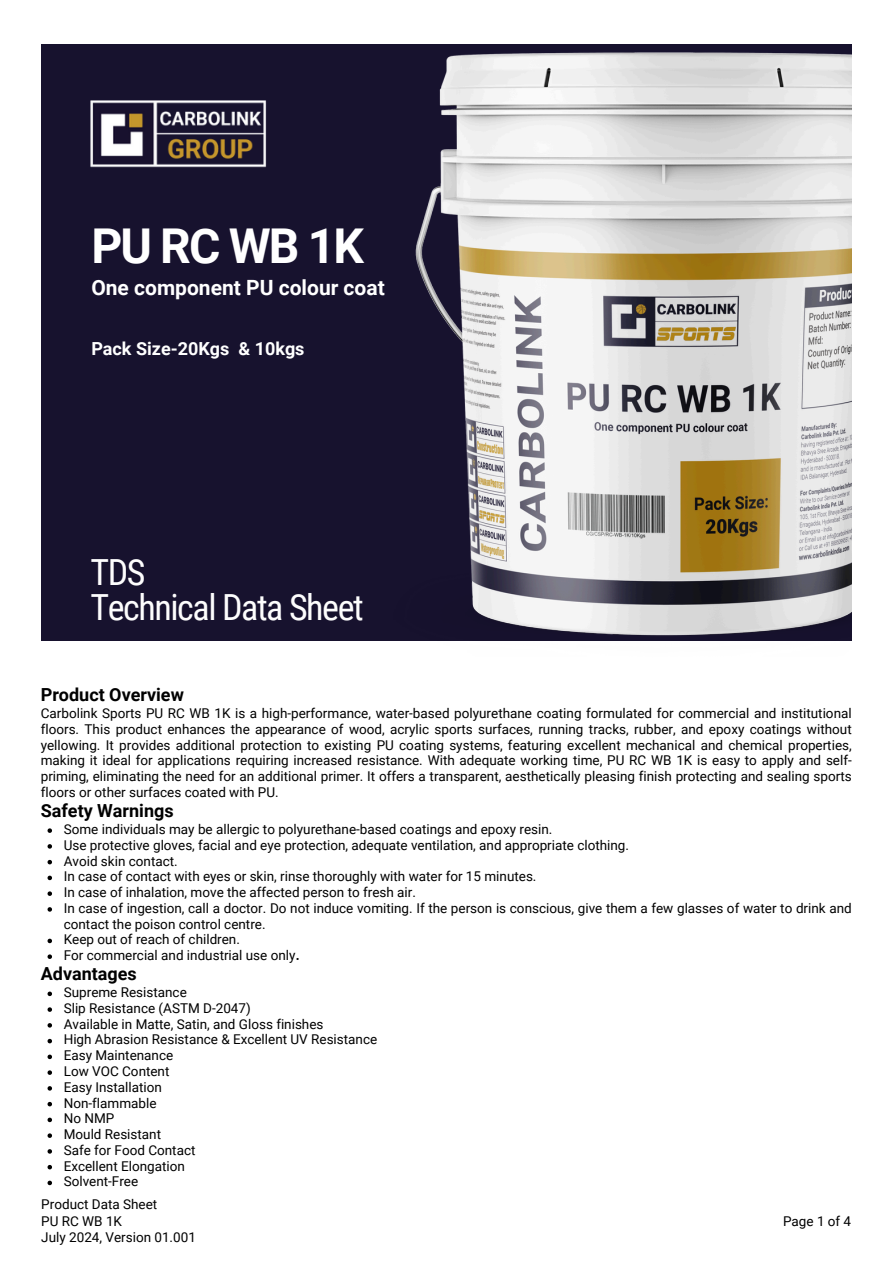
<style>
.page{position:relative;width:894px;height:1264px;background:#fff}
.page>*{position:absolute;margin:0;border:0;box-sizing:border-box;transform-origin:0 0}
.t1{font:700 48px "Roboto";letter-spacing:-.04em;color:#fff}
.t2{font:36px/34.8px "Roboto Condensed";letter-spacing:-.04em;color:#fdfdfd}
.t3{font:700 21px "Roboto";color:#fff}
.t4{font:700 18px "Roboto";color:#000}
.t5{font:700 18px "Roboto";color:#fff}
.t6{font:13.5px/15.8px "Roboto";color:#000;text-align:justify}
.s1{font-weight:700}
</style>
<div class="page">
<div style="left:41px;top:44px;width:810px;height:596px;background:#17122e"></div>
<img style="left:90px;top:100px;width:177px;height:68px">
<img style="left:324px;top:52px;width:527px;height:589px">
<svg style="left:47px;top:828px;width:5px;height:4px"></svg>
<svg style="left:47px;top:844px;width:5px;height:4px"></svg>
<svg style="left:47px;top:859px;width:5px;height:5px"></svg>
<svg style="left:47px;top:875px;width:5px;height:5px"></svg>
<svg style="left:47px;top:891px;width:5px;height:4px"></svg>
<svg style="left:47px;top:907px;width:5px;height:4px"></svg>
<svg style="left:47px;top:938px;width:5px;height:5px"></svg>
<svg style="left:47px;top:954px;width:5px;height:4px"></svg>
<svg style="left:47px;top:991px;width:5px;height:5px"></svg>
<svg style="left:47px;top:1007px;width:5px;height:4px"></svg>
<svg style="left:47px;top:1023px;width:5px;height:4px"></svg>
<svg style="left:47px;top:1038px;width:5px;height:5px"></svg>
<svg style="left:47px;top:1054px;width:5px;height:5px"></svg>
<svg style="left:47px;top:1070px;width:5px;height:4px"></svg>
<svg style="left:47px;top:1086px;width:5px;height:4px"></svg>
<svg style="left:47px;top:1101px;width:5px;height:5px"></svg>
<svg style="left:47px;top:1117px;width:5px;height:5px"></svg>
<svg style="left:47px;top:1133px;width:5px;height:4px"></svg>
<svg style="left:47px;top:1149px;width:5px;height:4px"></svg>
<svg style="left:47px;top:1164px;width:5px;height:5px"></svg>
<svg style="left:47px;top:1180px;width:5px;height:5px"></svg>
<p class="t1" style="left:91px;top:218px;width:274px">PU RC WB 1K</p>
<h1 class="t3" style="left:91px;top:275px;width:295px">One component PU colour coat</h1>
<h3 class="t5" style="left:91px;top:338px;width:215px">Pack Size-20Kgs &amp; 10kgs</h3>
<p class="t2" style="left:90px;top:555px;width:275px">TDS<br>Technical Data Sheet</p>
<h4 class="t4" style="left:41px;top:684px;width:145px">Product Overview</h4>
<h2 class="t6" style="left:41px;top:705px;width:812px">Carbolink Sports PU RC WB 1K is a high-performance, water-based polyurethane coating formulated for commercial and institutional floors. This product enhances the appearance of wood, acrylic sports surfaces, running tracks, rubber, and epoxy coatings without yellowing. It provides additional protection to existing PU coating systems, featuring excellent mechanical and chemical properties, making it ideal for applications requiring increased resistance. With adequate working time, PU RC WB 1K is easy to apply and self&shy;priming, eliminating the need for an additional primer. It offers a transparent, aesthetically pleasing finish protecting and sealing sports floors or other surfaces coated with PU.</h2>
<p class="t4" style="left:41px;top:800px;width:134px">Safety Warnings</p>
<p class="t6" style="left:64px;top:821px;width:490px">Some individuals may be allergic to polyurethane-based coatings and epoxy resin.</p>
<p class="t6" style="left:64px;top:837px;width:566px">Use protective gloves, facial and eye protection, adequate ventilation, and appropriate clothing.</p>
<p class="t6" style="left:64px;top:853px;width:115px">Avoid skin contact.</p>
<p class="t6" style="left:64px;top:868px;width:474px">In case of contact with eyes or skin, rinse thoroughly with water for 15 minutes.</p>
<p class="t6" style="left:64px;top:884px;width:353px">In case of inhalation, move the affected person to fresh air.</p>
<p class="t6" style="left:64px;top:900px;width:789px">In case of ingestion, call a doctor. Do not induce vomiting. If the person is conscious, give them a few glasses of water to drink and contact the poison control centre.</p>
<p class="t6" style="left:64px;top:931px;width:178px">Keep out of reach of children.</p>
<p class="t6" style="left:64px;top:947px;width:237px">For commercial and industrial use only<span class="s1">.</span></p>
<p class="t4" style="left:41px;top:963px;width:97px">Advantages</p>
<p class="t6" style="left:64px;top:984px;width:125px">Supreme Resistance</p>
<h4 class="t6" style="left:64px;top:1000px;width:188px">Slip Resistance (ASTM D-2047)</h4>
<p class="t6" style="left:64px;top:1016px;width:261px">Available in Matte, Satin, and Gloss finishes</p>
<p class="t6" style="left:64px;top:1031px;width:315px">High Abrasion Resistance &amp; Excellent UV Resistance</p>
<p class="t6" style="left:64px;top:1047px;width:111px">Easy Maintenance</p>
<p class="t6" style="left:64px;top:1063px;width:107px">Low VOC Content</p>
<p class="t6" style="left:64px;top:1079px;width:100px">Easy Installation</p>
<p class="t6" style="left:64px;top:1094px;width:94px">Non-flammable</p>
<p class="t6" style="left:64px;top:1110px;width:52px">No NMP</p>
<p class="t6" style="left:64px;top:1126px;width:99px">Mould Resistant</p>
<p class="t6" style="left:64px;top:1142px;width:133px">Safe for Food Contact</p>
<p class="t6" style="left:64px;top:1157px;width:123px">Excellent Elongation</p>
<p class="t6" style="left:64px;top:1173px;width:76px">Solvent-Free</p>
<p class="t6" style="left:782px;top:1212px;width:70px">Page 1 of 4</p>
<p class="t6" style="left:41px;top:1196px;width:117px">Product Data Sheet</p>
<p class="t6" style="left:41px;top:1212px;width:82px">PU RC WB 1K</p>
<p class="t6" style="left:41px;top:1229px;width:156px">July 2024, Version 01.001</p>
</div>
